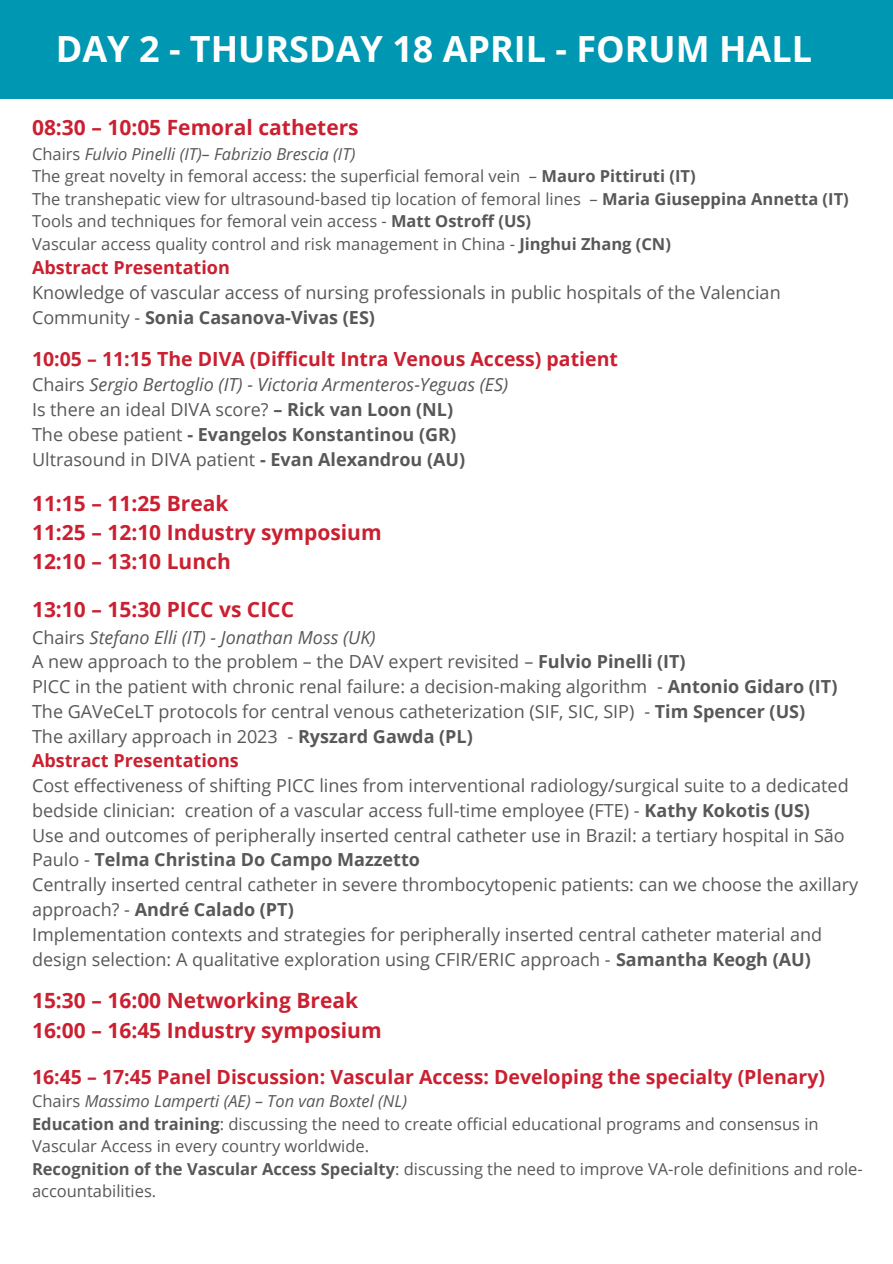
<style>
.page{position:relative;width:893px;height:1264px;background:#fff}
.page>*{position:absolute;margin:0;border:0;box-sizing:border-box;transform-origin:0 0}
.t1{font:700 36px "Open Sans";color:#fff}
.t2{font:700 21px/29.2px "Open Sans";color:#ca2031}
.t3{font:700 19.5px "Open Sans";color:#ca2031}
.t4{font:18px/24.8px "Open Sans";color:#58585a}
.t5{font:700 18px "Open Sans";color:#ca2031}
.t6{font:italic 18px "Open Sans";color:#58585a}
.t7{font:700 18px "Open Sans";color:#58585a}
.t8{font:16.5px/22.5px "Open Sans";color:#58585a}
.t9{font:italic 16.5px "Open Sans";color:#58585a}
.t10{font:700 16.5px "Open Sans";color:#58585a}
.s1{font-style:normal}
.s2{font-weight:700}
.s3{font-weight:400}
.s4{font-style:italic}
</style>
<div class="page">
<div style="left:0;top:0;width:892px;height:99px;background:#0097b2"></div>
<h1 class="t1" style="left:56px;top:23px;width:757px">DAY 2 - THURSDAY 18 APRIL - FORUM HALL</h1>
<p class="t2" style="left:32px;top:112px;width:328px">08:30 – 10:05 Femoral catheters</p>
<p class="t9" style="left:32px;top:142px;width:325px"><span class="s1">Chairs</span> Fulvio Pinelli (IT)– Fabrizio Brescia (IT)</p>
<p class="t8" style="left:32px;top:164px;width:665px">The great novelty in femoral access: the superficial femoral vein – <span class="s2">Mauro Pittiruti (IT)</span></p>
<p class="t8" style="left:32px;top:187px;width:550px">The transhepatic view for ultrasound-based tip location of femoral lines</p>
<p class="t10" style="left:589px;top:187px;width:261px"><span class="s3">–</span> Maria Giuseppina Annetta (IT)</p>
<p class="t8" style="left:32px;top:209px;width:500px">Tools and techniques for femoral vein access - <span class="s2">Matt Ostroff (US)</span></p>
<p class="t8" style="left:32px;top:232px;width:640px">Vascular access quality control and risk management in China - <span class="s2">Jinghui Zhang (CN)</span></p>
<p class="t5" style="left:32px;top:255px;width:199px">Abstract Presentation</p>
<p class="t4" style="left:32px;top:280px;width:750px">Knowledge of vascular access of nursing professionals in public hospitals of the Valencian<br>Community - <span class="s2">Sonia Casanova-Vivas (ES)</span></p>
<h3 class="t3" style="left:32px;top:345px;width:587px">10:05 – 11:15 The DIVA (Difficult Intra Venous Access) patient</h3>
<h3 class="t4" style="left:32px;top:372px;width:477px">Chairs <span class="s4">Sergio Bertoglio (IT) - Victoria Armenteros-Yeguas (ES)<br></span>Is there an ideal DIVA score? <span class="s2">– Rick van Loon (NL)<br></span>The obese patient <span class="s2">- Evangelos Konstantinou (GR)<br></span>Ultrasound in DIVA patient <span class="s2">- Evan Alexandrou (AU)</span></h3>
<h2 class="t2" style="left:32px;top:488px;width:351px">11:15 – 11:25 Break<br>11:25 – 12:10 Industry symposium<br>12:10 – 13:10 Lunch</h2>
<p class="t2" style="left:32px;top:594px;width:263px">13:10 – 15:30 PICC vs CICC</p>
<p class="t6" style="left:32px;top:624px;width:345px"><span class="s1">Chairs</span> Stefano Elli (IT) - Jonathan Moss (UK)</p>
<p class="t4" style="left:32px;top:649px;width:655px">A new approach to the problem – the DAV expert revisited – <span class="s2">Fulvio Pinelli (IT)</span></p>
<p class="t4" style="left:32px;top:673px;width:806px">PICC in the patient with chronic renal failure: a decision-making algorithm - <span class="s2">Antonio Gidaro (IT)</span></p>
<p class="t4" style="left:32px;top:698px;width:604px">The GAVeCeLT protocols for central venous catheterization (SIF, SIC, SIP)</p>
<p class="t7" style="left:644px;top:698px;width:162px"><span class="s3">-</span> Tim Spencer (US)</p>
<p class="t4" style="left:32px;top:723px;width:247px">The axillary approach in 2023</p>
<p class="t7" style="left:287px;top:723px;width:187px"><span class="s3">-</span> Ryszard Gawda (PL)</p>
<p class="t5" style="left:32px;top:748px;width:208px">Abstract Presentations</p>
<p class="t4" style="left:32px;top:772px;width:818px">Cost effectiveness of shifting PICC lines from interventional radiology/surgical suite to a dedicated bedside clinician: creation of a vascular access full-time employee (FTE) - <span class="s2">Kathy Kokotis (US)</span></p>
<p class="t4" style="left:32px;top:822px;width:814px">Use and outcomes of peripherally inserted central catheter use in Brazil: a tertiary hospital in São<br>Paulo - <span class="s2">Telma Christina Do Campo Mazzetto</span></p>
<p class="t4" style="left:32px;top:871px;width:827px">Centrally inserted central catheter in severe thrombocytopenic patients: can we choose the axillary approach? - <span class="s2">André Calado (PT)</span></p>
<p class="t4" style="left:32px;top:921px;width:791px">Implementation contexts and strategies for peripherally inserted central catheter material and design selection: A qualitative exploration using CFIR/ERIC approach - <span class="s2">Samantha Keogh (AU)</span></p>
<h2 class="t2" style="left:32px;top:985px;width:351px">15:30 – 16:00 Networking Break<br>16:00 – 16:45 Industry symposium</h2>
<p class="t3" style="left:32px;top:1062px;width:794px">16:45 – 17:45 Panel Discussion: Vascular Access: Developing the specialty (Plenary)</p>
<p class="t9" style="left:32px;top:1089px;width:376px"><span class="s1">Chairs</span> Massimo Lamperti (AE) – Ton van Boxtel (NL)</p>
<p class="t8" style="left:32px;top:1112px;width:788px"><span class="s2">Education and training</span>: discussing the need to create official educational programs and consensus in<br>Vascular Access in every country worldwide.</p>
<p class="t8" style="left:32px;top:1157px;width:832px"><span class="s2">Recognition of the Vascular Access Specialty</span>: discussing the need to improve VA-role definitions and role&shy;accountabilities.</p>
</div>
